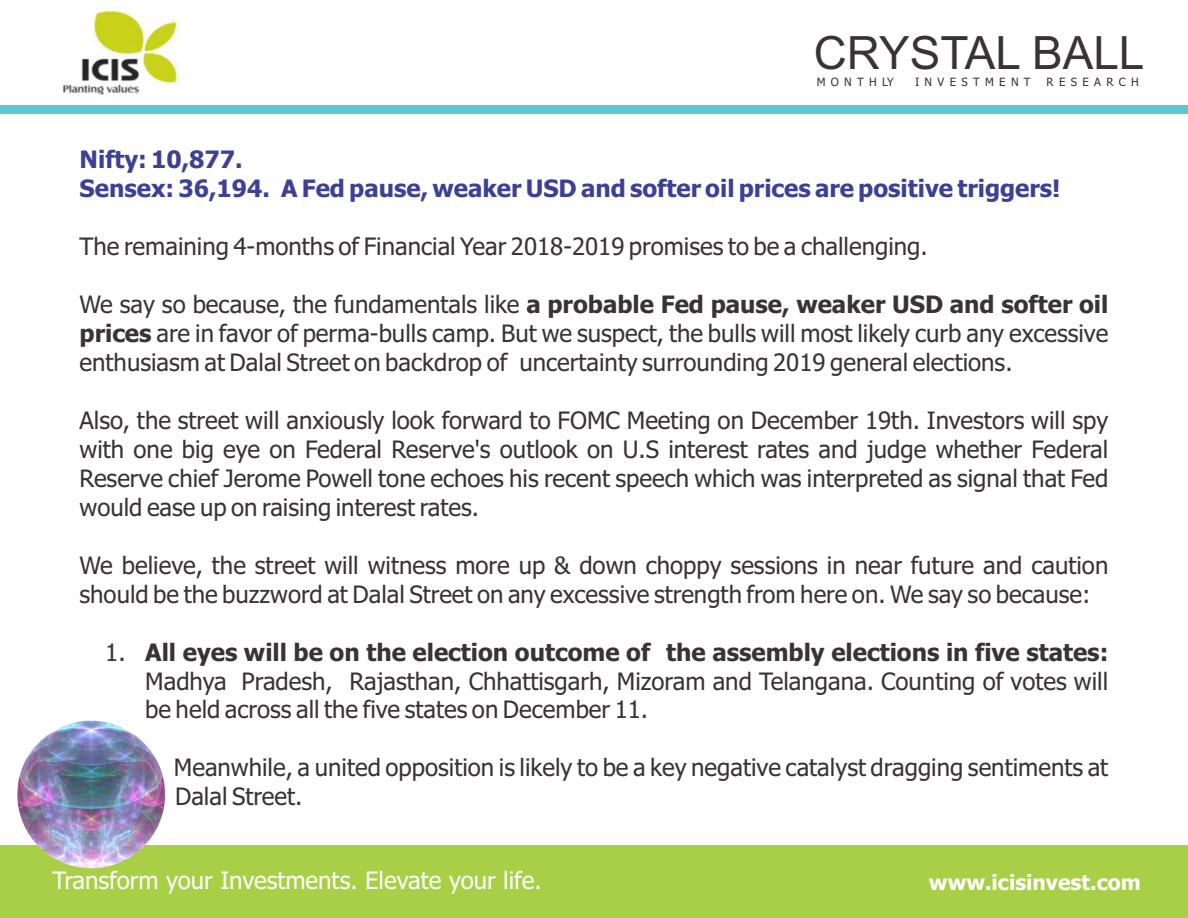
<style>
.page{position:relative;width:1188px;height:918px;background:#fff}
.page>*{position:absolute;margin:0;border:0;box-sizing:border-box;transform-origin:0 0}
.t1{font:45.9px "Arial";color:#383336}
.t2{font:24px/29px "Tahoma";color:#383336;text-align:justify}
.t3{font:700 24px/29px "Tahoma";color:#3d4094}
.t4{font:24px "Tahoma";color:#fff}
.t5{font:700 21px "Tahoma";color:#fff}
.t6{font:11.4px "Tahoma";letter-spacing:.47em;color:#383336}
.s1{font-weight:700}
</style>
<div class="page">
<div style="left:0;top:105px;width:1188px;height:8px;background:#5cc7d1"></div>
<div style="left:0;top:845px;width:1188px;height:73px;background:#a8cf45"></div>
<img style="left:62px;top:7px;width:118px;height:89px">
<img style="left:17px;top:721px;width:148px;height:147px;border-radius:50%">
<h1 class="t1" style="left:814px;top:36px;width:332px">CRYSTAL BALL</h1>
<p class="t6" style="left:817px;top:77px;width:78px">MONTHLY</p>
<p class="t6" style="left:915px;top:77px;width:117px">INVESTMENT</p>
<p class="t6" style="left:1047px;top:77px;width:94px">RESEARCH</p>
<p class="t3" style="left:80px;top:147px;width:982px">Nifty: 10,877.<br>Sensex: 36,194. A Fed pause, weaker USD and softer oil prices are positive triggers!</p>
<p class="t2" style="left:80px;top:234px;width:850px">The remaining 4-months of Financial Year 2018-2019 promises to be a challenging.</p>
<p class="t2" style="left:80px;top:292px;width:1030px">We say so because, the fundamentals like <span class="s1">a probable Fed pause, weaker USD and softer oil prices</span> are in favor of perma-bulls camp. But we suspect, the bulls will most likely curb any excessive enthusiasm at Dalal Street on backdrop of uncertainty surrounding 2019 general elections.</p>
<p class="t2" style="left:80px;top:408px;width:1030px">Also, the street will anxiously look forward to FOMC Meeting on December 19th. Investors will spy with one big eye on Federal Reserve's outlook on U.S interest rates and judge whether Federal Reserve chief Jerome Powell tone echoes his recent speech which was interpreted as signal that Fed would ease up on raising interest rates.</p>
<p class="t2" style="left:80px;top:552px;width:1030px">We believe, the street will witness more up &amp; down choppy sessions in near future and caution should be the buzzword at Dalal Street on any excessive strength from here on. We say so because:</p>
<p class="t2" style="left:145px;top:639px;width:965px;text-indent:-40px">1. <span class="s1">All eyes will be on the election outcome of the assembly elections in five states:<br></span>Madhya Pradesh, Rajasthan, Chhattisgarh, Mizoram and Telangana. Counting of votes will be held across all the five states on December 11.</p>
<p class="t2" style="left:174px;top:755px;width:936px">Meanwhile, a united opposition is likely to be a key negative catalyst dragging sentiments at<br>Dalal Street.</p>
<p class="t4" style="left:53px;top:871px;width:491px">Transform your Investments. Elevate your life.</p>
<p class="t5" style="left:929px;top:873px;width:213px">www.icisinvest.com</p>
</div>
